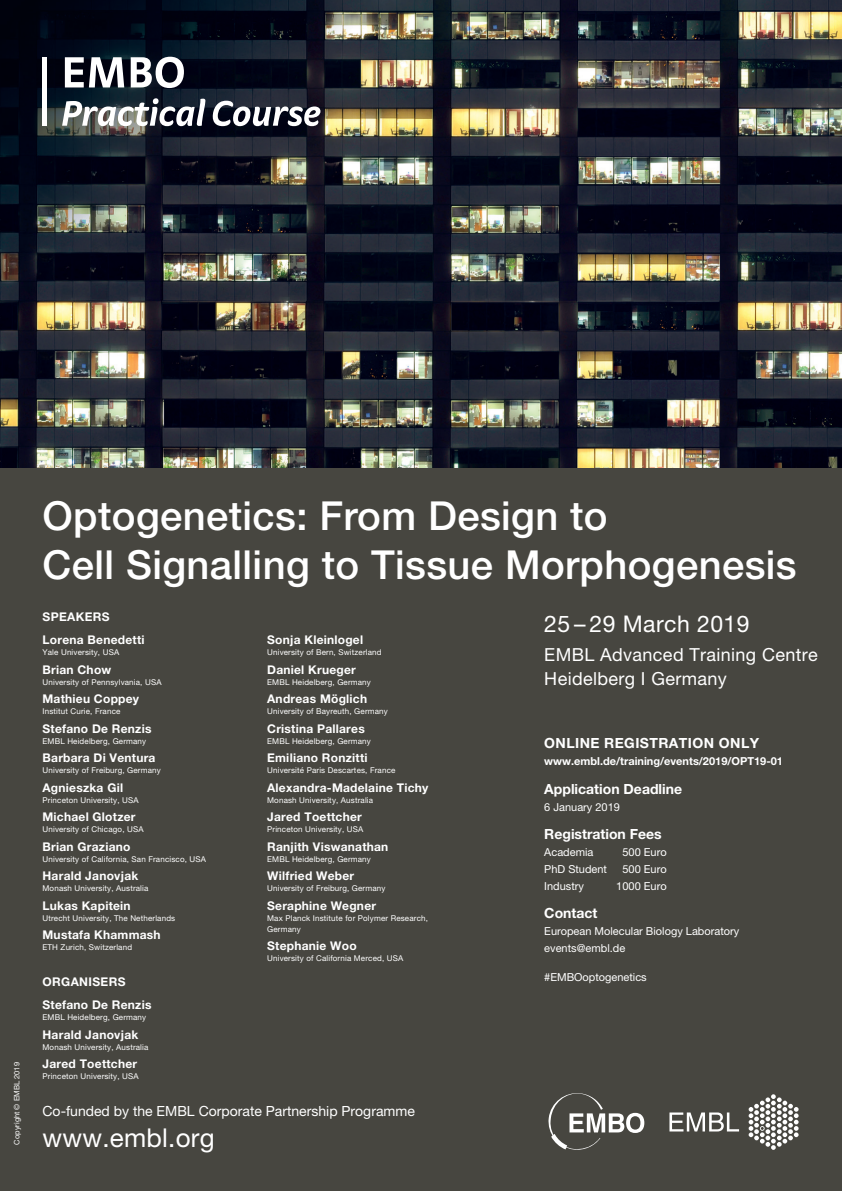
<style>
.page{position:relative;width:842px;height:1191px;background:#474640}
.page>*{position:absolute;margin:0;border:0;box-sizing:border-box;transform-origin:0 0}
.symposia_title{font:500 40px/48px "Helvetica Neue LT Pro";letter-spacing:.01em;color:#fff}
.t1{font:26px "Helvetica Neue LT Pro";letter-spacing:.01em;color:#fff}
.date{font:23px "Helvetica Neue LT Pro";letter-spacing:.02em;color:#fff}
.location{font:18px/24px "Helvetica Neue LT Pro";letter-spacing:.02em;color:#fff}
.t2{font:14px "Helvetica Neue LT Pro";color:#fff}
.subheads_bold{font:700 14px "Helvetica Neue LT Pro";color:#fff}
.subheads_bold-2{font:700 14px "Helvetica Neue LT Pro";letter-spacing:.03em;color:#fff}
.speakers___organiser{font:700 12px "Helvetica Neue LT Pro";letter-spacing:.02em;color:#fff}
.copy_11_roman{font:11px/17px "Helvetica Neue LT Pro";color:#fff}
.copy_11_roman-2{font:700 11px "Helvetica Neue LT Pro";color:#fff}
.speakers___organiser-2{font:8px/11px "Helvetica Neue LT Pro";letter-spacing:.02em;color:#fff}
.t3{font:7.5px "Helvetica Neue LT Pro";color:#fff}
</style>
<div class="page">
<img style="left:0;top:0;width:842px;height:468px">
<svg style="left:65px;top:57px;width:59px;height:30px;background:#909197"></svg>
<svg style="left:131px;top:57px;width:53px;height:31px;background:#909299"></svg>
<svg style="left:62px;top:98px;width:143px;height:28px;background:#7b8085"></svg>
<svg style="left:213px;top:101px;width:107px;height:25px;background:#72747d"></svg>
<hr style="left:43px;top:57px;width:4px;height:69px;background:#fff">
<svg style="left:749px;top:1094px;width:50px;height:55px"></svg>
<svg style="left:669px;top:1112px;width:70px;height:19px"></svg>
<svg style="left:548px;top:1093px;width:96px;height:57px"></svg>
<p class="t3" style="left:12px;top:1144px;width:84px;rotate:-90deg">Copyright © EMBL 2019</p>
<p class="symposia_title" style="left:43px;top:492px;width:756px">Optogenetics: From Design to<br>Cell Signalling to Tissue Morphogenesis</p>
<p class="speakers___organiser" style="left:43px;top:609px;width:69px">SPEAKERS</p>
<p class="speakers___organiser" style="left:43px;top:632px;width:104px">Lorena Benedetti</p>
<p class="speakers___organiser-2" style="left:43px;top:647px;width:78px">Yale University, USA</p>
<p class="speakers___organiser" style="left:43px;top:662px;width:70px">Brian Chow</p>
<p class="speakers___organiser-2" style="left:43px;top:676px;width:121px">University of Pennsylvania, USA</p>
<p class="speakers___organiser" style="left:43px;top:691px;width:98px">Mathieu Coppey</p>
<p class="speakers___organiser-2" style="left:43px;top:706px;width:79px">Institut Curie, France</p>
<p class="speakers___organiser" style="left:43px;top:721px;width:110px">Stefano De Renzis</p>
<p class="speakers___organiser-2" style="left:43px;top:735px;width:105px">EMBL Heidelberg, Germany</p>
<p class="speakers___organiser" style="left:43px;top:750px;width:114px">Barbara Di Ventura</p>
<p class="speakers___organiser-2" style="left:43px;top:765px;width:120px">University of Freiburg, Germany</p>
<p class="speakers___organiser" style="left:43px;top:780px;width:82px">Agnieszka Gil</p>
<p class="speakers___organiser-2" style="left:43px;top:794px;width:98px">Princeton University, USA</p>
<p class="speakers___organiser" style="left:43px;top:809px;width:95px">Michael Glotzer</p>
<p class="speakers___organiser-2" style="left:43px;top:824px;width:103px">University of Chicago, USA</p>
<p class="speakers___organiser" style="left:43px;top:839px;width:89px">Brian Graziano</p>
<p class="speakers___organiser-2" style="left:43px;top:853px;width:165px">University of California, San Francisco, USA</p>
<p class="speakers___organiser" style="left:43px;top:868px;width:97px">Harald Janovjak</p>
<p class="speakers___organiser-2" style="left:43px;top:883px;width:107px">Monash University, Australia</p>
<p class="speakers___organiser" style="left:43px;top:898px;width:90px">Lukas Kapitein</p>
<p class="speakers___organiser-2" style="left:43px;top:912px;width:134px">Utrecht University, The Netherlands</p>
<p class="speakers___organiser" style="left:43px;top:927px;width:120px">Mustafa Khammash</p>
<p class="speakers___organiser-2" style="left:43px;top:942px;width:91px">ETH Zurich, Switzerland</p>
<p class="speakers___organiser" style="left:43px;top:974px;width:85px">ORGANISERS</p>
<p class="speakers___organiser" style="left:43px;top:997px;width:110px">Stefano De Renzis</p>
<p class="speakers___organiser-2" style="left:43px;top:1012px;width:105px">EMBL Heidelberg, Germany</p>
<p class="speakers___organiser" style="left:43px;top:1027px;width:97px">Harald Janovjak</p>
<p class="speakers___organiser-2" style="left:43px;top:1041px;width:107px">Monash University, Australia</p>
<p class="speakers___organiser" style="left:43px;top:1056px;width:96px">Jared Toettcher</p>
<p class="speakers___organiser-2" style="left:43px;top:1071px;width:98px">Princeton University, USA</p>
<p class="speakers___organiser" style="left:267px;top:632px;width:97px">Sonja Kleinlogel</p>
<p class="speakers___organiser-2" style="left:267px;top:647px;width:116px">University of Bern, Switzerland</p>
<p class="speakers___organiser" style="left:267px;top:662px;width:90px">Daniel Krueger</p>
<p class="speakers___organiser-2" style="left:267px;top:676px;width:105px">EMBL Heidelberg, Germany</p>
<p class="speakers___organiser" style="left:267px;top:691px;width:101px">Andreas Möglich</p>
<p class="speakers___organiser-2" style="left:267px;top:706px;width:122px">University of Bayreuth, Germany</p>
<p class="speakers___organiser" style="left:267px;top:721px;width:99px">Cristina Pallares</p>
<p class="speakers___organiser-2" style="left:267px;top:735px;width:105px">EMBL Heidelberg, Germany</p>
<p class="speakers___organiser" style="left:267px;top:750px;width:102px">Emiliano Ronzitti</p>
<p class="speakers___organiser-2" style="left:267px;top:765px;width:130px">Université Paris Descartes, France</p>
<p class="speakers___organiser" style="left:267px;top:780px;width:163px">Alexandra-Madelaine Tichy</p>
<p class="speakers___organiser-2" style="left:267px;top:794px;width:107px">Monash University, Australia</p>
<p class="speakers___organiser" style="left:267px;top:809px;width:96px">Jared Toettcher</p>
<p class="speakers___organiser-2" style="left:267px;top:824px;width:98px">Princeton University, USA</p>
<p class="speakers___organiser" style="left:267px;top:839px;width:123px">Ranjith Viswanathan</p>
<p class="speakers___organiser-2" style="left:267px;top:853px;width:105px">EMBL Heidelberg, Germany</p>
<p class="speakers___organiser" style="left:267px;top:868px;width:89px">Wilfried Weber</p>
<p class="speakers___organiser-2" style="left:267px;top:883px;width:120px">University of Freiburg, Germany</p>
<p class="speakers___organiser" style="left:267px;top:898px;width:110px">Seraphine Wegner</p>
<p class="speakers___organiser-2" style="left:267px;top:912px;width:162px">Max Planck Institute for Polymer Research,<br>Germany</p>
<p class="speakers___organiser" style="left:267px;top:938px;width:91px">Stephanie Woo</p>
<p class="speakers___organiser-2" style="left:267px;top:953px;width:138px">University of California Merced, USA</p>
<h3 class="t2" style="left:43px;top:1102px;width:374px">Co-funded by the EMBL Corporate Partnership Programme</h3>
<h2 class="t1" style="left:43px;top:1122px;width:174px">www.embl.org</h2>
<p class="date" style="left:544px;top:610px;width:207px">25 – 29 March 2019</p>
<p class="location" style="left:544px;top:643px;width:275px">EMBL Advanced Training Centre<br>Heidelberg I Germany</p>
<p class="subheads_bold-2" style="left:544px;top:734px;width:216px">ONLINE REGISTRATION ONLY</p>
<p class="copy_11_roman-2" style="left:544px;top:754px;width:240px">www.embl.de/training/events/2019/OPT19-01</p>
<p class="subheads_bold" style="left:544px;top:780px;width:139px">Application Deadline</p>
<p class="copy_11_roman" style="left:544px;top:798px;width:77px">6 January 2019</p>
<p class="subheads_bold" style="left:544px;top:825px;width:119px">Registration Fees</p>
<p class="copy_11_roman" style="left:544px;top:843px;width:51px">Academia</p>
<p class="copy_11_roman" style="left:622px;top:843px;width:46px">500 Euro</p>
<p class="copy_11_roman" style="left:544px;top:860px;width:64px">PhD Student</p>
<p class="copy_11_roman" style="left:622px;top:860px;width:46px">500 Euro</p>
<p class="copy_11_roman" style="left:544px;top:877px;width:41px">Industry</p>
<p class="copy_11_roman" style="left:616px;top:877px;width:52px">1000 Euro</p>
<p class="subheads_bold" style="left:544px;top:904px;width:55px">Contact</p>
<p class="copy_11_roman" style="left:544px;top:923px;width:196px">European Molecular Biology Laboratory events@embl.de</p>
<p class="copy_11_roman" style="left:544px;top:968px;width:104px">#EMBOoptogenetics</p>
</div>
